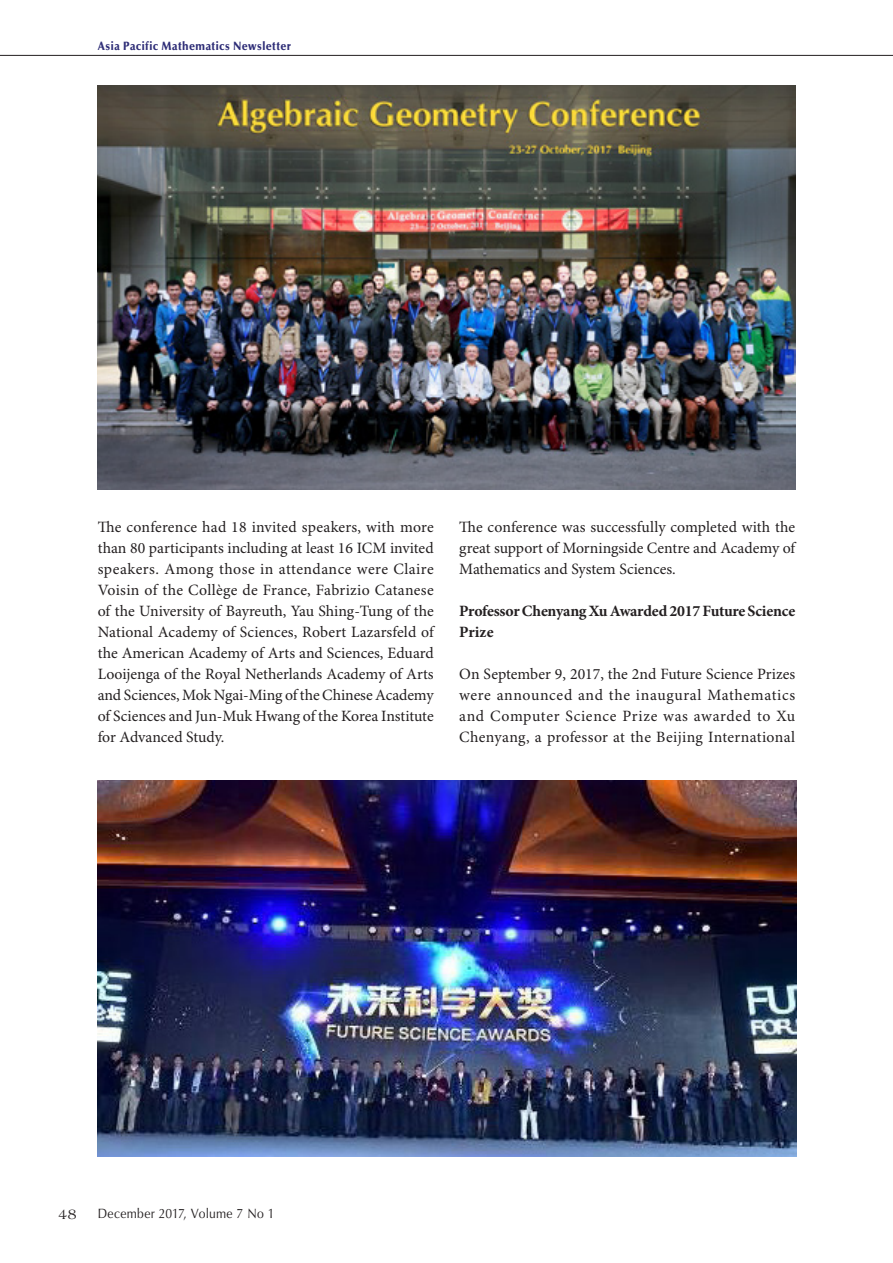
<style>
.page{position:relative;width:893px;height:1263px;background:#fff}
.page>*{position:absolute;margin:0;border:0;box-sizing:border-box;transform-origin:0 0}
.t1{font:15.75px/21px "Minion Pro";color:#231f20;text-align:justify}
.t2{font:700 15.75px/21px "Minion Pro";letter-spacing:-.015em;color:#231f20}
.t3{font:15px "Americana Std";color:#231f20;scale:.9 1}
.t4{font:13.5px "Optima LT Std";letter-spacing:.02em;color:#231f20;scale:.9 1}
.t5{font:900 12px "Optima LT Std";letter-spacing:.04em;color:#2e2d77;scale:.9 1}
</style>
<div class="page">
<img style="left:98px;top:85px;width:697px;height:404px">
<img style="left:98px;top:780px;width:698px;height:377px">
<hr style="left:0;top:55px;width:893px;height:1px;background:#231f20">
<p class="t5" style="left:98px;top:39px;width:216px">Asia Pacific Mathematics Newsletter</p>
<p class="t1" style="left:98px;top:517px;width:337px">The conference had 18 invited speakers, with more than 80 participants including at least 16 ICM invited speakers. Among those in attendance were Claire Voisin of the Collège de France, Fabrizio Catanese of the University of Bayreuth, Yau Shing-Tung of the National Academy of Sciences, Robert Lazarsfeld of the American Academy of Arts and Sciences, Eduard Looijenga of the Royal Netherlands Academy of Arts and Sciences, Mok Ngai-Ming of the Chinese Academy of Sciences and Jun-Muk Hwang of the Korea Institute for Advanced Study.</p>
<p class="t1" style="left:459px;top:517px;width:337px">The conference was successfully completed with the great support of Morningside Centre and Academy of Mathematics and System Sciences.</p>
<p class="t2" style="left:459px;top:601px;width:337px">Professor Chenyang Xu Awarded 2017 Future Science<br>Prize</p>
<p class="t1" style="left:459px;top:664px;width:337px">On September 9, 2017, the 2nd Future Science Prizes were announced and the inaugural Mathematics and Computer Science Prize was awarded to Xu Chenyang, a professor at the Beijing International</p>
<p class="t3" style="left:59px;top:1206px;width:21px">48</p>
<p class="t4" style="left:98px;top:1206px;width:198px">December 2017, Volume 7 No 1</p>
</div>
